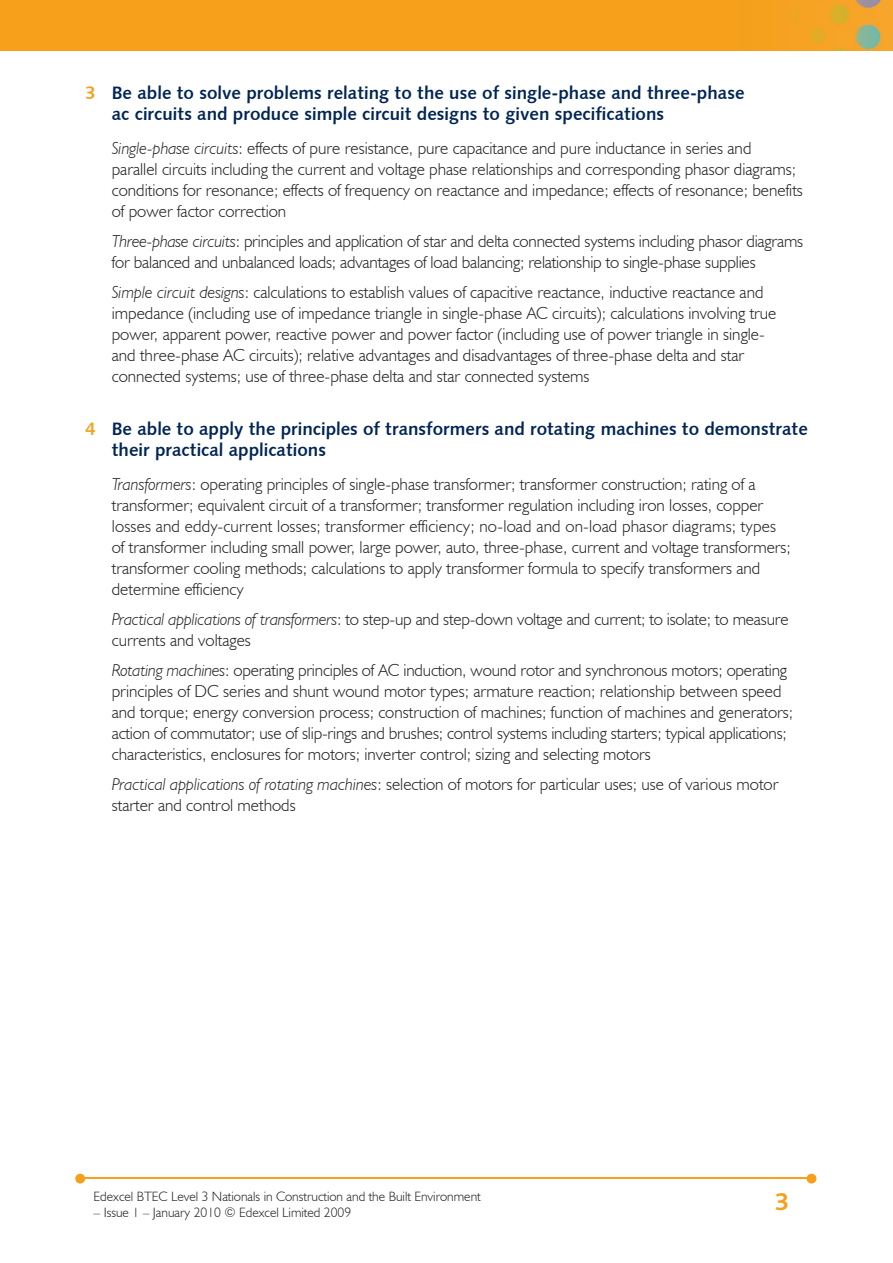
<style>
.page{position:relative;width:893px;height:1263px;background:#fff}
.page>*{position:absolute;margin:0;border:0;box-sizing:border-box;transform-origin:0 0}
.t1{font:700 25.5px "Bliss";color:#f6a01b}
.t2{font:18px/21px "Humanist 531 BT Bold A";color:#002556}
.t3{font:300 17.25px/21px "Humanist 521 BT";color:#231f20}
.t4{font:300 13.5px "Humanist 521 BT";color:#231f20}
.s1{color:#f6a01b}
.s2{font-style:italic}
</style>
<div class="page">
<img style="left:0;top:0;width:893px;height:51px">
<hr style="left:82px;top:1178px;width:728px;height:1px;background:#f6a01b">
<svg style="left:807px;top:1174px;width:9px;height:9px"></svg>
<svg style="left:75px;top:1174px;width:10px;height:9px"></svg>
<p class="t2" style="left:112px;top:82px;width:634px;text-indent:-27px"><span class="s1">3</span> Be able to solve problems relating to the use of single-phase and three-phase ac circuits and produce simple circuit designs to given specifications</p>
<p class="t3" style="left:112px;top:138px;width:693px"><span class="s2">Single-phase circuits</span>: effects of pure resistance, pure capacitance and pure inductance in series and<br>parallel circuits including the current and voltage phase relationships and corresponding phasor diagrams; conditions for resonance; effects of frequency on reactance and impedance; effects of resonance; benefits of power factor correction</p>
<p class="t3" style="left:112px;top:231px;width:693px"><span class="s2">Three-phase circuits</span>: principles and application of star and delta connected systems including phasor diagrams for balanced and unbalanced loads; advantages of load balancing; relationship to single-phase supplies</p>
<p class="t3" style="left:112px;top:282px;width:666px"><span class="s2">Simple circuit designs</span>: calculations to establish values of capacitive reactance, inductive reactance and impedance (including use of impedance triangle in single-phase AC circuits); calculations involving true power, apparent power, reactive power and power factor (including use of power triangle in single&shy;and three-phase AC circuits); relative advantages and disadvantages of three-phase delta and star connected systems; use of three-phase delta and star connected systems</p>
<p class="t2" style="left:112px;top:418px;width:698px;text-indent:-27px"><span class="s1">4</span> Be able to apply the principles of transformers and rotating machines to demonstrate their practical applications</p>
<p class="t3" style="left:112px;top:474px;width:681px"><span class="s2">Transformers</span>: operating principles of single-phase transformer; transformer construction; rating of a transformer; equivalent circuit of a transformer; transformer regulation including iron losses, copper losses and eddy-current losses; transformer efficiency; no-load and on-load phasor diagrams; types of transformer including small power, large power, auto, three-phase, current and voltage transformers; transformer cooling methods; calculations to apply transformer formula to specify transformers and determine efficiency</p>
<p class="t3" style="left:112px;top:609px;width:678px"><span class="s2">Practical applications of transformers</span>: to step-up and step-down voltage and current; to isolate; to measure currents and voltages</p>
<p class="t3" style="left:112px;top:660px;width:683px"><span class="s2">Rotating machines</span>: operating principles of AC induction, wound rotor and synchronous motors; operating principles of DC series and shunt wound motor types; armature reaction; relationship between speed and torque; energy conversion process; construction of machines; function of machines and generators; action of commutator; use of slip-rings and brushes; control systems including starters; typical applications; characteristics, enclosures for motors; inverter control; sizing and selecting motors</p>
<p class="t3" style="left:112px;top:774px;width:668px"><span class="s2">Practical applications of rotating machines</span>: selection of motors for particular uses; use of various motor starter and control methods</p>
<p class="t4" style="left:94px;top:1188px;width:389px">Edexcel BTEC Level 3 Nationals in Construction and the Built Environment</p>
<p class="t4" style="left:94px;top:1204px;width:259px">– Issue 1 – January 2010 © Edexcel Limited 2009</p>
<h1 class="t1" style="left:775px;top:1189px;width:15px">3</h1>
</div>
